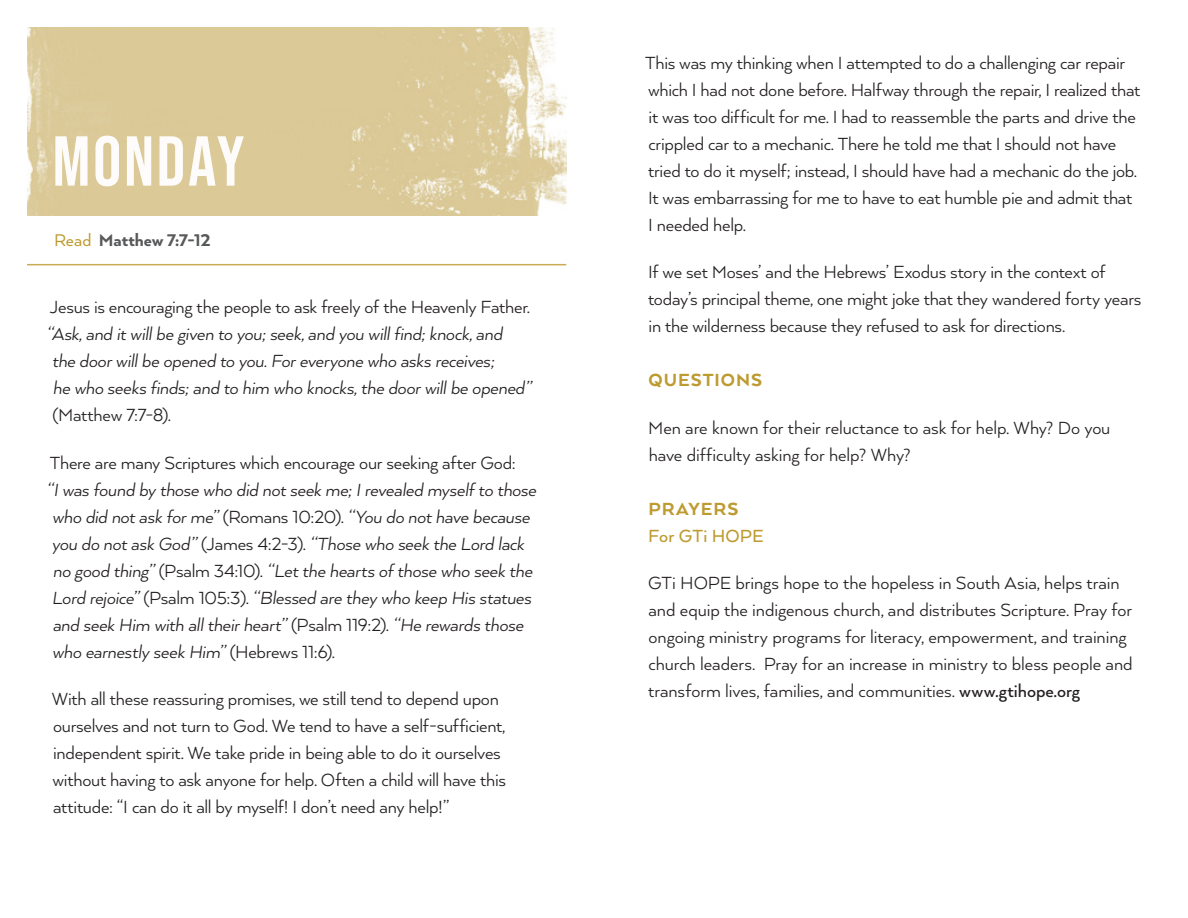
<style>
.page{position:relative;width:1188px;height:918px;background:#fff}
.page>*{position:absolute;margin:0;border:0;box-sizing:border-box;transform-origin:0 0}
.t1{font:70.5px "Bebas Neue";letter-spacing:.04em;color:#fff}
.Body{font:20.25px/27px "Arquitecta";letter-spacing:-.01em;color:#231f20}
.Body-2{font:italic 20.25px "Arquitecta";letter-spacing:-.015em;color:#231f20}
.Body-3{font:500 20.25px/27px "Arquitecta";letter-spacing:.005em;color:#bd9b31}
.Body-4{font:800 20.25px "Arquitecta";letter-spacing:.05em;color:#bd9b31}
.Weekly_verses{font:800 19.5px "Arquitecta";letter-spacing:-.005em;color:#57585a}
.s1{font-weight:400;color:#bd9b31}
.s2{font-style:normal}
.s3{font-weight:800}
.s4{font-weight:500}
</style>
<div class="page">
<hr style="left:27px;top:264px;width:539px;height:1px;background:#c9ac54">
<img style="left:27px;top:27px;width:540px;height:189px">
<h1 class="t1" style="left:52px;top:121px;width:194px">MONDAY</h1>
<p class="Weekly_verses" style="left:54px;top:228px;width:158px"><span class="s1">Read</span> Matthew 7:7-12</p>
<p class="Body" style="left:50px;top:293px;width:482px">Jesus is encouraging the people to ask freely of the Heavenly Father.</p>
<p class="Body-2" style="left:46px;top:322px;width:458px">“Ask, and it will be given to you; seek, and you will find; knock, and</p>
<p class="Body-2" style="left:52px;top:349px;width:444px">the door will be opened to you. For everyone who asks receives;</p>
<p class="Body-2" style="left:53px;top:376px;width:481px">he who seeks finds; and to him who knocks, the door will be opened”</p>
<p class="Body" style="left:53px;top:401px;width:120px">(Matthew 7:7-8).</p>
<p class="Body" style="left:50px;top:448px;width:468px">There are many Scriptures which encourage our seeking after God:</p>
<p class="Body-2" style="left:46px;top:477px;width:491px">“I was found by those who did not seek me; I revealed myself to those</p>
<p class="Body-2" style="left:52px;top:504px;width:479px">who did not ask for me” <span class="s2">(Romans 10:20).</span> “You do not have because</p>
<p class="Body-2" style="left:52px;top:531px;width:474px">you do not ask God” <span class="s2">(James 4:2-3).</span> “Those who seek the Lord lack</p>
<p class="Body-2" style="left:53px;top:558px;width:481px">no good thing” <span class="s2">(Psalm 34:10).</span> “Let the hearts of those who seek the</p>
<p class="Body-2" style="left:52px;top:585px;width:481px">Lord rejoice” <span class="s2">(Psalm 105:3).</span> “Blessed are they who keep His statues</p>
<p class="Body-2" style="left:53px;top:612px;width:472px">and seek Him with all their heart” <span class="s2">(Psalm 119:2).</span> “He rewards those</p>
<p class="Body-2" style="left:52px;top:639px;width:284px">who earnestly seek Him” <span class="s2">(Hebrews 11:6).</span></p>
<p class="Body" style="left:52px;top:684px;width:456px">With all these reassuring promises, we still tend to depend upon ourselves and not turn to God. We tend to have a self-sufficient, independent spirit. We take pride in being able to do it ourselves without having to ask anyone for help. Often a child will have this attitude: “I can do it all by myself! I don’t need any help!”</p>
<p class="Body" style="left:645px;top:49px;width:497px">This was my thinking when I attempted to do a challenging car repair which I had not done before. Halfway through the repair, I realized that it was too difficult for me. I had to reassemble the parts and drive the crippled car to a mechanic. There he told me that I should not have tried to do it myself; instead, I should have had a mechanic do the job.<br>It was embarrassing for me to have to eat humble pie and admit that<br>I needed help.</p>
<p class="Body" style="left:648px;top:258px;width:495px">If we set Moses’ and the Hebrews’ Exodus story in the context of today’s principal theme, one might joke that they wandered forty years in the wilderness because they refused to ask for directions.</p>
<p class="Body-4" style="left:648px;top:368px;width:115px">QUESTIONS</p>
<p class="Body" style="left:648px;top:413px;width:464px">Men are known for their reluctance to ask for help. Why? Do you have difficulty asking for help? Why?</p>
<p class="Body-3" style="left:648px;top:494px;width:117px"><span class="s3">PRAYERS<br></span>For GTi HOPE</p>
<p class="Body" style="left:648px;top:569px;width:486px">GTi HOPE brings hope to the hopeless in South Asia, helps train and equip the indigenous church, and distributes Scripture. Pray for ongoing ministry programs for literacy, empowerment, and training church leaders. Pray for an increase in ministry to bless people and transform lives, families, and communities. <span class="s4">www.gtihope.org</span></p>
</div>
